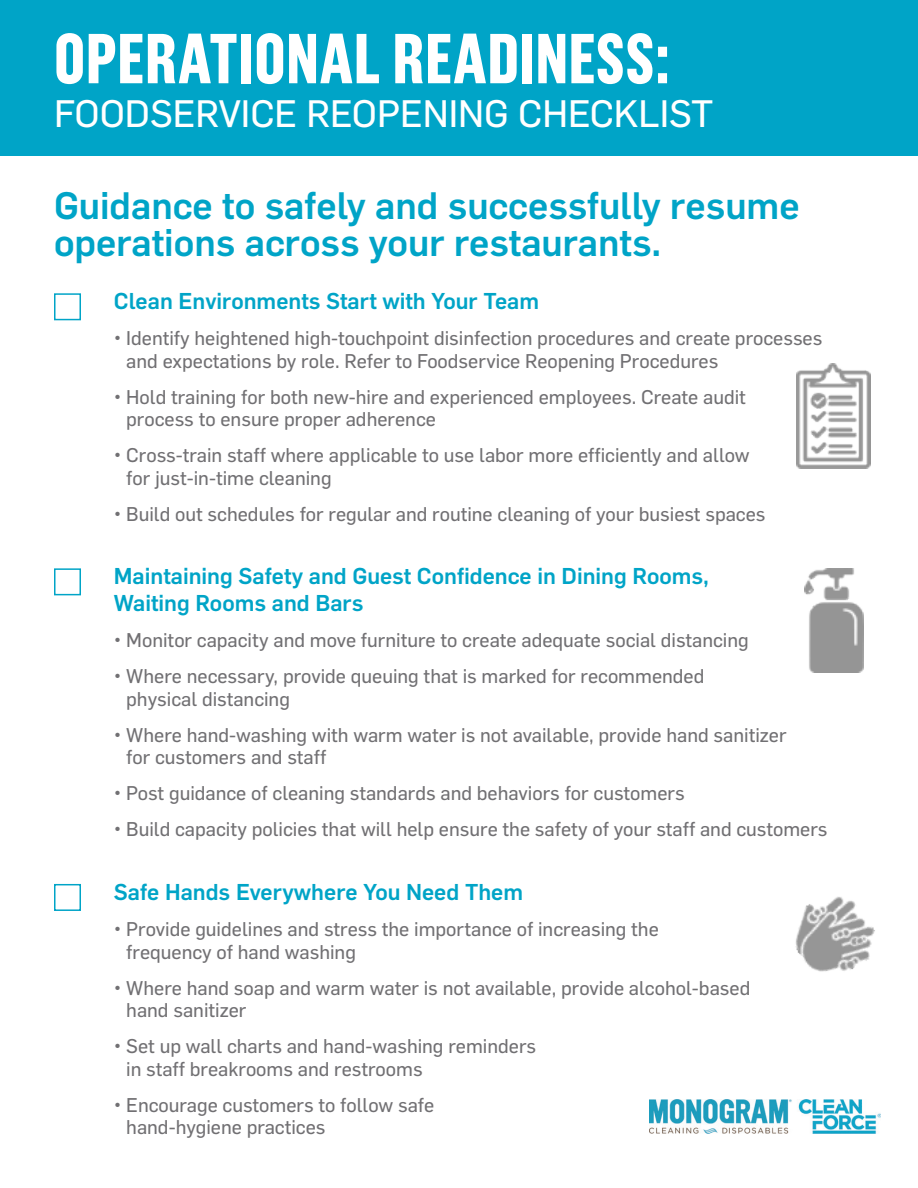
<style>
.page{position:relative;width:918px;height:1188px;background:#fff}
.page>*{position:absolute;margin:0;border:0;box-sizing:border-box;transform-origin:0 0}
.t1{font:700 70.5px "Grotzec Cond";letter-spacing:.01em;color:#fff}
.t2{font:500 37.5px/36.5px "Flama";color:#00a4c7}
.t3{font:37.5px "Flama Basic";color:#fff}
.t4{font:500 22.5px/27px "Flama";color:#00a4c7}
.t5{font:19.5px/22.5px "Flama Basic";color:#717073}
</style>
<div class="page">
<div style="left:0;top:0;width:918px;height:156px;background:#00a4c7"></div>
<div style="left:54px;top:293px;width:27px;height:27px;border:2px solid #00a4c7"></div>
<div style="left:54px;top:568px;width:27px;height:27px;border:2px solid #00a4c7"></div>
<div style="left:54px;top:884px;width:27px;height:27px;border:2px solid #00a4c7"></div>
<img style="left:797px;top:364px;width:74px;height:104px">
<img style="left:804px;top:568px;width:59px;height:104px">
<img style="left:795px;top:897px;width:80px;height:75px">
<img style="left:650px;top:1099px;width:230px;height:35px">
<p class="t1" style="left:54px;top:18px;width:618px">OPERATIONAL READINESS:</p>
<p class="t3" style="left:54px;top:87px;width:661px">FOODSERVICE REOPENING CHECKLIST</p>
<p class="t2" style="left:54px;top:185px;width:747px">Guidance to safely and successfully resume operations across your restaurants.</p>
<p class="t4" style="left:114px;top:286px;width:427px">Clean Environments Start with Your Team</p>
<p class="t5" style="left:126px;top:326px;width:698px;text-indent:-12px">• Identify heightened high-touchpoint disinfection procedures and create processes and expectations by role. Refer to Foodservice Reopening Procedures</p>
<p class="t5" style="left:126px;top:384px;width:621px;text-indent:-12px">• Hold training for both new-hire and experienced employees. Create audit process to ensure proper adherence</p>
<p class="t5" style="left:126px;top:443px;width:625px;text-indent:-12px">• Cross-train staff where applicable to use labor more efficiently and allow for just-in-time cleaning</p>
<p class="t5" style="left:114px;top:501px;width:653px">• Build out schedules for regular and routine cleaning of your busiest spaces</p>
<p class="t4" style="left:114px;top:561px;width:597px">Maintaining Safety and Guest Confidence in Dining Rooms,<br>Waiting Rooms and Bars</p>
<p class="t5" style="left:114px;top:628px;width:636px">• Monitor capacity and move furniture to create adequate social distancing</p>
<p class="t5" style="left:126px;top:664px;width:580px;text-indent:-12px">• Where necessary, provide queuing that is marked for recommended physical distancing</p>
<p class="t5" style="left:126px;top:723px;width:662px;text-indent:-12px">• Where hand-washing with warm water is not available, provide hand sanitizer for customers and staff</p>
<p class="t5" style="left:114px;top:781px;width:572px">• Post guidance of cleaning standards and behaviors for customers</p>
<p class="t5" style="left:114px;top:817px;width:715px">• Build capacity policies that will help ensure the safety of your staff and customers</p>
<p class="t4" style="left:114px;top:877px;width:411px">Safe Hands Everywhere You Need Them</p>
<p class="t5" style="left:126px;top:917px;width:534px;text-indent:-12px">• Provide guidelines and stress the importance of increasing the frequency of hand washing</p>
<p class="t5" style="left:126px;top:975px;width:626px;text-indent:-12px">• Where hand soap and warm water is not available, provide alcohol-based hand sanitizer</p>
<p class="t5" style="left:126px;top:1034px;width:411px;text-indent:-12px">• Set up wall charts and hand-washing reminders in staff breakrooms and restrooms</p>
<p class="t5" style="left:126px;top:1092px;width:310px;text-indent:-12px">• Encourage customers to follow safe hand-hygiene practices</p>
</div>
